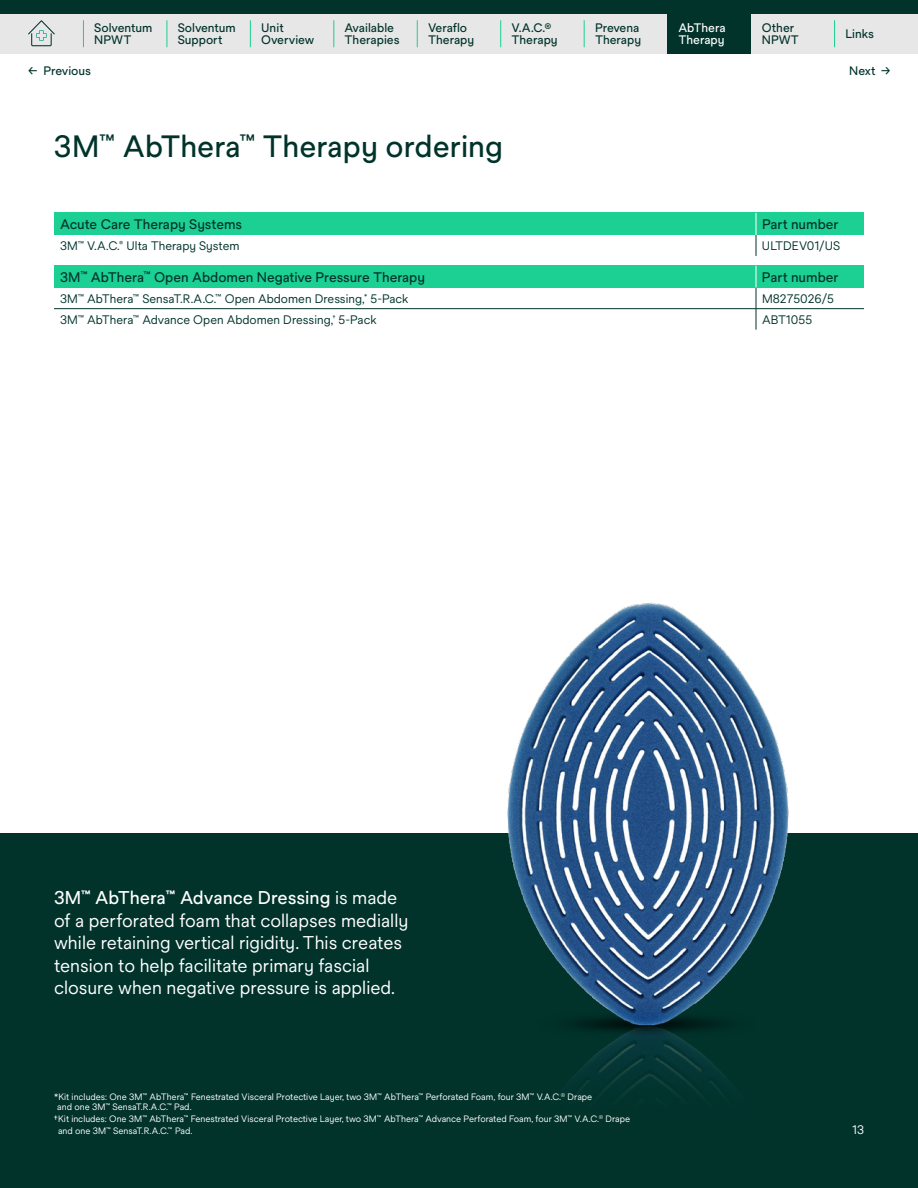
<style>
.page{position:relative;width:918px;height:1188px;background:#fff}
.page>*{position:absolute;margin:0;border:0;box-sizing:border-box;transform-origin:0 0}
.t1{font:500 30px "Solve Pro";color:#01332b}
.t2{font:18px/22.5px "Solve Pro";color:#fff}
.t3{font:500 13.5px "Solve Pro";color:#01332b}
.t4{font:12px "Solve Pro";color:#01332b}
.t5{font:500 12px/12px "Solve Pro";color:#01332b}
.t6{font:500 12px/12px "Solve Pro";letter-spacing:-.005em;color:#fff}
.t7{font:12px "Solve Pro";color:#fff}
.t8{font:9px/10.5px "Solve Pro";color:#fff}
.s1{font-weight:500}
</style>
<div class="page">
<div style="left:0;top:834px;width:918px;height:354px;background:#01332b"></div>
<div style="left:0;top:14px;width:83px;height:40px;background:#e7e7e7"></div>
<svg style="left:28px;top:20px;width:27px;height:26px"></svg>
<div style="left:83px;top:14px;width:84px;height:40px;background:#e7e7e7"></div>
<div style="left:835px;top:14px;width:83px;height:40px;background:#e7e7e7"></div>
<div style="left:751px;top:14px;width:84px;height:40px;background:#e7e7e7"></div>
<div style="left:584px;top:14px;width:84px;height:40px;background:#e7e7e7"></div>
<div style="left:501px;top:14px;width:83px;height:40px;background:#e7e7e7"></div>
<div style="left:417px;top:14px;width:84px;height:40px;background:#e7e7e7"></div>
<div style="left:334px;top:14px;width:83px;height:40px;background:#e7e7e7"></div>
<div style="left:250px;top:14px;width:84px;height:40px;background:#e7e7e7"></div>
<div style="left:167px;top:14px;width:83px;height:40px;background:#e7e7e7"></div>
<div style="left:54px;top:266px;width:702px;height:22px;background:#1ccf93"></div>
<div style="left:756px;top:266px;width:108px;height:22px;background:#1ccf93"></div>
<hr style="left:54px;top:308px;width:702px;height:1px;background:#01332b">
<hr style="left:756px;top:308px;width:108px;height:1px;background:#01332b">
<svg style="left:756px;top:266px;width:1px;height:64px"></svg>
<svg style="left:834px;top:20px;width:1px;height:27px"></svg>
<svg style="left:584px;top:20px;width:1px;height:27px"></svg>
<svg style="left:500px;top:20px;width:1px;height:27px"></svg>
<svg style="left:417px;top:20px;width:1px;height:27px"></svg>
<svg style="left:333px;top:20px;width:1px;height:27px"></svg>
<svg style="left:250px;top:20px;width:1px;height:27px"></svg>
<svg style="left:167px;top:20px;width:1px;height:27px"></svg>
<div style="left:668px;top:14px;width:83px;height:40px;background:#01332b"></div>
<div style="left:0;top:0;width:918px;height:14px;background:#01332b"></div>
<div style="left:54px;top:213px;width:702px;height:22px;background:#1ccf93"></div>
<div style="left:756px;top:213px;width:108px;height:22px;background:#1ccf93"></div>
<svg style="left:756px;top:213px;width:1px;height:43px"></svg>
<img style="left:459px;top:602px;width:378px;height:488px">
<svg style="left:83px;top:20px;width:1px;height:27px"></svg>
<p class="t5" style="left:94px;top:22px;width:60px">Solventum<br>NPWT</p>
<p class="t5" style="left:178px;top:22px;width:60px">Solventum<br>Support</p>
<p class="t5" style="left:261px;top:22px;width:55px">Unit<br>Overview</p>
<p class="t5" style="left:345px;top:22px;width:57px">Available<br>Therapies</p>
<p class="t5" style="left:428px;top:22px;width:48px">Veraflo<br>Therapy</p>
<p class="t5" style="left:512px;top:22px;width:48px">V.A.C.®<br>Therapy</p>
<p class="t5" style="left:595px;top:22px;width:48px">Prevena<br>Therapy</p>
<p class="t6" style="left:678px;top:22px;width:49px">AbThera<br>Therapy</p>
<p class="t5" style="left:762px;top:22px;width:39px">Other<br>NPWT</p>
<p class="t5" style="left:845px;top:28px;width:30px">Links</p>
<p class="t5" style="left:43px;top:65px;width:49px">Previous</p>
<p class="t5" style="left:849px;top:65px;width:43px">Next →</p>
<h3 class="t5" style="left:28px;top:65px;width:11px">←</h3>
<h2 class="t1" style="left:54px;top:129px;width:451px">3M<sup>™</sup> AbThera<sup>™</sup> Therapy ordering</h2>
<p class="t3" style="left:60px;top:216px;width:184px">Acute Care Therapy Systems</p>
<p class="t3" style="left:762px;top:216px;width:78px">Part number</p>
<p class="t4" style="left:60px;top:239px;width:181px">3M<sup>™</sup> V.A.C.<sup>®</sup> Ulta Therapy System</p>
<p class="t4" style="left:762px;top:239px;width:80px">ULTDEV01/US</p>
<p class="t3" style="left:60px;top:269px;width:367px">3M<sup>™</sup> AbThera<sup>™</sup> Open Abdomen Negative Pressure Therapy</p>
<p class="t3" style="left:762px;top:269px;width:78px">Part number</p>
<p class="t4" style="left:60px;top:292px;width:350px">3M<sup>™</sup> AbThera<sup>™</sup> SensaT.R.A.C.<sup>™</sup> Open Abdomen Dressing,<sup>*</sup> 5-Pack</p>
<p class="t4" style="left:762px;top:292px;width:73px">M8275026/5</p>
<p class="t4" style="left:60px;top:312px;width:318px">3M<sup>™</sup> AbThera<sup>™</sup> Advance Open Abdomen Dressing,<sup>†</sup> 5-Pack</p>
<p class="t4" style="left:762px;top:312px;width:52px">ABT1055</p>
<p class="t2" style="left:54px;top:887px;width:356px"><span class="s1">3M</span><sup>™</sup> <span class="s1">AbThera</span><sup>™</sup> <span class="s1">Advance Dressing</span> is made of a perforated foam that collapses medially while retaining vertical rigidity. This creates tension to help facilitate primary fascial closure when negative pressure is applied.</p>
<p class="t8" style="left:57px;top:1091px;width:537px;text-indent:-3px">*Kit includes: One 3M<sup>™</sup> AbThera<sup>™</sup> Fenestrated Visceral Protective Layer, two 3M<sup>™</sup> AbThera<sup>™</sup> Perforated Foam, four 3M<sup>™</sup> V.A.C.<sup>®</sup> Drape and one 3M<sup>™</sup> SensaT.R.A.C.<sup>™</sup> Pad.</p>
<p class="t8" style="left:58px;top:1113px;width:574px;line-height:12px;text-indent:-4px">†Kit includes: One 3M<sup>™</sup> AbThera<sup>™</sup> Fenestrated Visceral Protective Layer, two 3M<sup>™</sup> AbThera<sup>™</sup> Advance Perforated Foam, four 3M<sup>™</sup> V.A.C.<sup>®</sup> Drape and one 3M<sup>™</sup> SensaT.R.A.C.<sup>™</sup> Pad.</p>
<h3 class="t7" style="left:852px;top:1123px;width:13px">13</h3>
</div>
